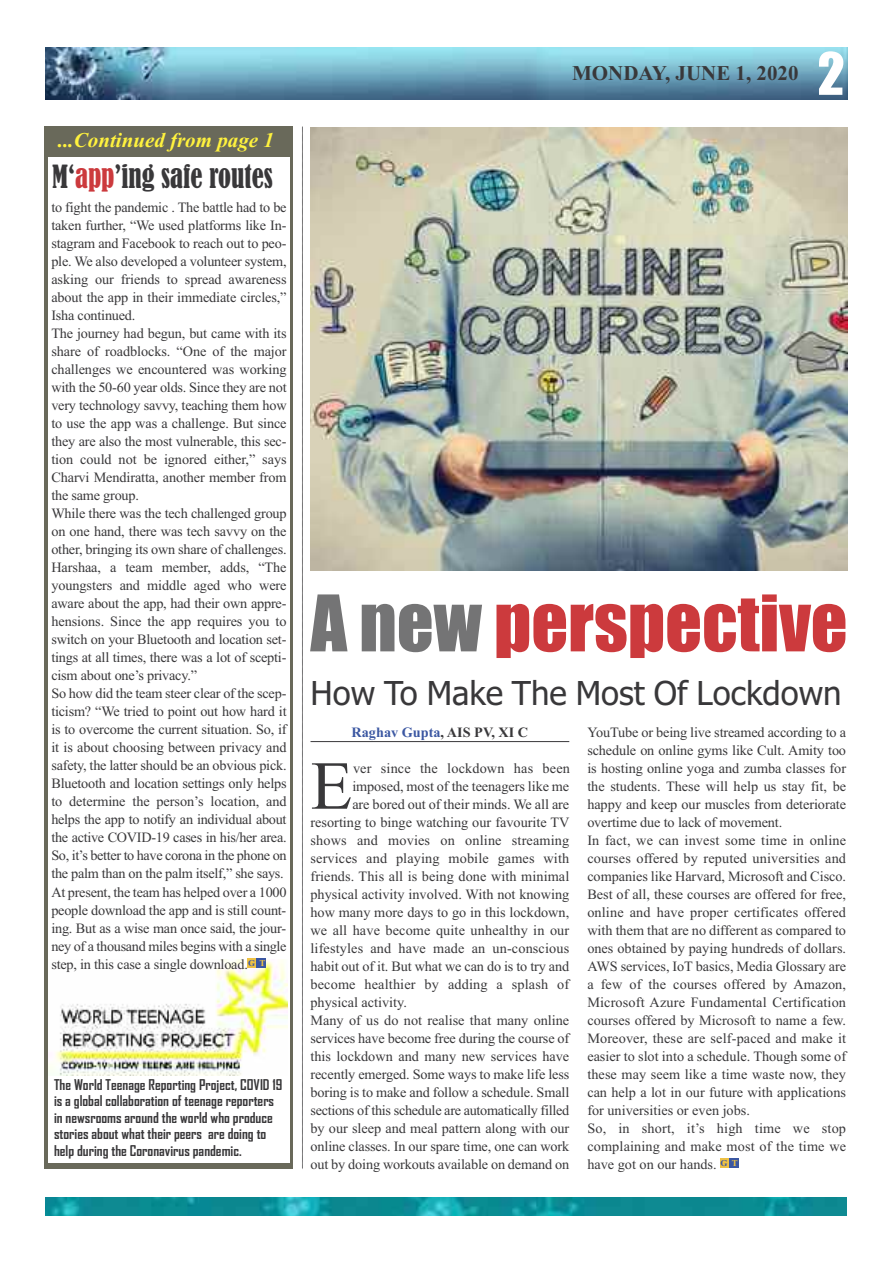
<style>
.page{position:relative;width:893px;height:1263px;background:#fff}
.page>*{position:absolute;margin:0;border:0;box-sizing:border-box;transform-origin:0 0}
.t1{font:72px "Impact";color:#cc3a3d}
.t2{font:68.55px "Times New Roman";color:#39383a}
.t3{font:54px "Impact";color:#fff}
.t4{font:33px "Tahoma";color:#39383a}
.t5{font:condensed 29.7px "Bernard";color:#39383a;scale:.91 1}
.t6{font:italic 700 21px "Times New Roman";color:#fff23e}
.t7{font:700 21px "Times New Roman";color:#39383a}
.t8{font:14.25px/18px "Times New Roman";letter-spacing:-.005em;color:#39383a}
.t9{font:700 14.25px/16.5px "Agency FB";color:#39383a}
.t10{font:700 14.25px "Times New Roman";color:#3b57a2}
.s1{color:#cc3a3d}
.s2{color:#747475}
.s3{color:#39383a}
</style>
<div class="page">
<img style="left:310px;top:128px;width:537px;height:442px">
<img style="left:45px;top:1197px;width:801px;height:18px">
<hr style="left:310px;top:741px;width:259px;height:1px;background:#39383a">
<div style="left:720px;top:1158px;width:9px;height:9px;background:#efc244"></div>
<div style="left:729px;top:1158px;width:9px;height:9px;background:#3b57a2"></div>
<svg style="left:45px;top:47px;width:803px;height:1px"></svg>
<img style="left:45px;top:48px;width:803px;height:51px">
<svg style="left:302px;top:126px;width:1px;height:1043px"></svg>
<div style="left:44px;top:127px;width:249px;height:1042px;background:#69695a"></div>
<div style="left:48px;top:157px;width:241px;height:1005px;background:#fff"></div>
<img style="left:48px;top:959px;width:239px;height:117px">
<div style="left:248px;top:958px;width:9px;height:9px;background:#efc244"></div>
<div style="left:257px;top:958px;width:9px;height:9px;background:#3b57a2"></div>
<h3 class="t6" style="left:58px;top:128px;width:217px">...Continued from page 1</h3>
<h3 class="t5" style="left:52px;top:161px;width:244px">M‘<span class="s1">app</span>’ing safe routes</h3>
<p class="t8" style="left:51px;top:198px;width:237px">to fight the pandemic . The battle had to be taken further, “We used platforms like In&shy;stagram and Facebook to reach out to peo&shy;ple. We also developed a volunteer system, asking our friends to spread awareness about the app in their immediate circles,” Isha continued.<br>The journey had begun, but came with its share of roadblocks. “One of the major challenges we encountered was working with the 50-60 year olds. Since they are not very technology savvy, teaching them how to use the app was a challenge. But since they are also the most vulnerable, this sec&shy;tion could not be ignored either,” says Charvi Mendiratta, another member from the same group.<br>While there was the tech challenged group on one hand, there was tech savvy on the other, bringing its own share of challenges.<br>Harshaa, a team member, adds, “The youngsters and middle aged who were aware about the app, had their own appre&shy;hensions. Since the app requires you to switch on your Bluetooth and location set&shy;tings at all times, there was a lot of scepti&shy;cism about one’s privacy.”<br>So how did the team steer clear of the scep&shy;ticism? “We tried to point out how hard it is to overcome the current situation. So, if it is about choosing between privacy and safety, the latter should be an obvious pick.<br>Bluetooth and location settings only helps to determine the person’s location, and helps the app to notify an individual about the active COVID-19 cases in his/her area.<br>So, it’s better to have corona in the phone on the palm than on the palm itself,” she says.<br>At present, the team has helped over a 1000 people download the app and is still count&shy;ing. But as a wise man once said, the jour&shy;ney of a thousand miles begins with a single step, in this case a single download.<sup>G</sup> <sup>T</sup></p>
<p class="t9" style="left:54px;top:1076px;width:230px">The World Teenage Reporting Project, COVID 19 is a global collaboration of teenage reporters in newsrooms around the world who produce stories about what their peers are doing to help during the Coronavirus pandemic.</p>
<h3 class="t7" style="left:572px;top:60px;width:228px">MONDAY, JUNE 1, 2020</h3>
<h3 class="t3" style="left:817px;top:45px;width:29px">2</h3>
<h1 class="t1" style="left:310px;top:584px;width:538px"><span class="s2">A new</span> perspective</h1>
<h3 class="t4" style="left:310px;top:674px;width:533px">How To Make The Most Of Lockdown</h3>
<p class="t10" style="left:352px;top:723px;width:178px">Raghav Gupta<span class="s3">, AIS PV, XI C</span></p>
<h2 class="t2" style="left:310px;top:745px;width:43px">E</h2>
<p class="t8" style="left:353px;top:759px;width:218px">ver since the lockdown has been</p>
<p class="t8" style="left:352px;top:777px;width:218px">imposed, most of the teenagers like me</p>
<p class="t8" style="left:352px;top:795px;width:218px">are bored out of their minds. We all are</p>
<p class="t8" style="left:311px;top:813px;width:261px">resorting to binge watching our favourite TV</p>
<p class="t8" style="left:310px;top:831px;width:260px">shows and movies on online streaming</p>
<p class="t8" style="left:310px;top:849px;width:260px">services and playing mobile games with</p>
<p class="t8" style="left:310px;top:867px;width:260px">friends. This all is being done with minimal</p>
<p class="t8" style="left:310px;top:885px;width:260px">physical activity involved. With not knowing</p>
<p class="t8" style="left:310px;top:903px;width:260px">how many more days to go in this lockdown,</p>
<p class="t8" style="left:310px;top:921px;width:260px">we all have become quite unhealthy in our</p>
<p class="t8" style="left:310px;top:939px;width:260px">lifestyles and have made an un-conscious</p>
<p class="t8" style="left:310px;top:957px;width:260px">habit out of it. But what we can do is to try and</p>
<p class="t8" style="left:311px;top:975px;width:260px">become healthier by adding a splash of</p>
<p class="t8" style="left:311px;top:993px;width:98px">physical activity.</p>
<p class="t8" style="left:311px;top:1011px;width:260px">Many of us do not realise that many online</p>
<p class="t8" style="left:310px;top:1029px;width:260px">services have become free during the course of</p>
<p class="t8" style="left:311px;top:1047px;width:260px">this lockdown and many new services have</p>
<p class="t8" style="left:311px;top:1065px;width:260px">recently emerged. Some ways to make life less</p>
<p class="t8" style="left:311px;top:1083px;width:260px">boring is to make and follow a schedule. Small</p>
<p class="t8" style="left:311px;top:1101px;width:260px">sections of this schedule are automatically filled</p>
<p class="t8" style="left:311px;top:1119px;width:260px">by our sleep and meal pattern along with our</p>
<p class="t8" style="left:311px;top:1137px;width:260px">online classes. In our spare time, one can work</p>
<p class="t8" style="left:311px;top:1155px;width:260px">out by doing workouts available on demand on</p>
<p class="t8" style="left:587px;top:723px;width:260px">YouTube or being live streamed according to a schedule on online gyms like Cult. Amity too is hosting online yoga and zumba classes for the students. These will help us stay fit, be happy and keep our muscles from deteriorate overtime due to lack of movement.<br>In fact, we can invest some time in online courses offered by reputed universities and companies like Harvard, Microsoft and Cisco.<br>Best of all, these courses are offered for free, online and have proper certificates offered with them that are no different as compared to ones obtained by paying hundreds of dollars.<br>AWS services, IoT basics, Media Glossary are a few of the courses offered by Amazon, Microsoft Azure Fundamental Certification courses offered by Microsoft to name a few.<br>Moreover, these are self-paced and make it easier to slot into a schedule. Though some of these may seem like a time waste now, they can help a lot in our future with applications for universities or even jobs.<br>So, in short, it’s high time we stop complaining and make most of the time we have got on our hands. <sup>G</sup> <sup>T</sup></p>
</div>
